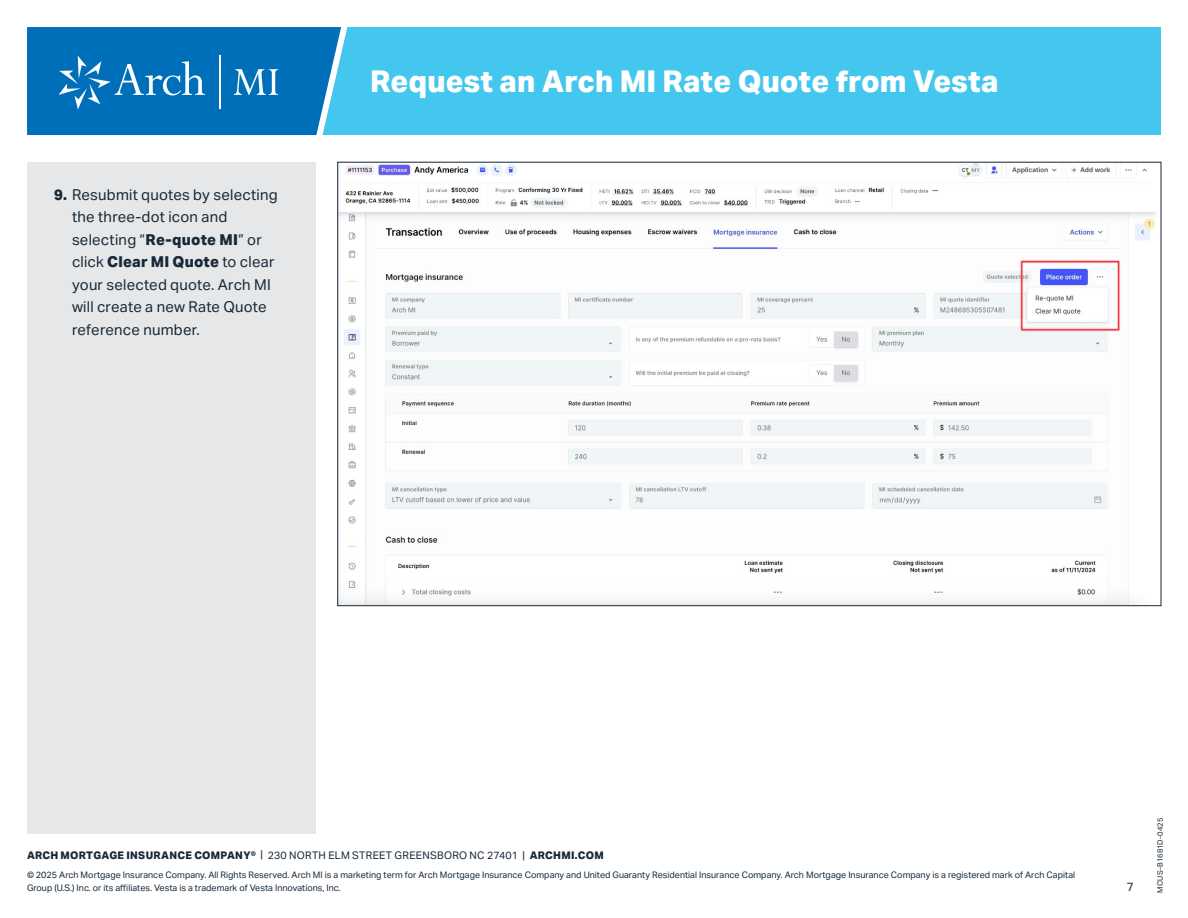
<style>
.page{position:relative;width:1188px;height:918px;background:#fff}
.page>*{position:absolute;margin:0;border:0;box-sizing:border-box;transform-origin:0 0}
.t1{font:800 30px "Aktiv Grotesk";color:#fff}
.t2{font:15px/22.5px "Aktiv Grotesk";letter-spacing:.01em;color:#172938}
.t3{font:12px "Aktiv Grotesk";color:#172938}
.t4{font:800 10.5px "Aktiv Grotesk";letter-spacing:.025em;color:#172938}
.t5{font:9px/12.8px "Aktiv Grotesk";color:#172938}
.t6{font:7.5px "Aktiv Grotesk";letter-spacing:.005em;color:#172938}
.s1{font-weight:800}
.s2{font-weight:400}
</style>
<div class="page">
<div style="left:288px;top:27px;width:873px;height:108px;background:#44c7ee"></div>
<svg style="left:27px;top:27px;width:321px;height:109px;background:#147cc0"></svg>
<div style="left:27px;top:162px;width:289px;height:672px;background:#e6e7e9"></div>
<img style="left:340px;top:164px;width:816px;height:440px">
<p class="t2" style="left:72px;top:183px;width:207px;text-indent:-18px"><span class="s1">9.</span> Resubmit quotes by selecting the three-dot icon and selecting “<span class="s1">Re-quote MI</span>” or click <span class="s1">Clear MI Quote</span> to clear your selected quote. Arch MI will create a new Rate Quote reference number.</p>
<h1 class="t1" style="left:370px;top:64px;width:630px">Request an Arch MI Rate Quote from Vesta</h1>
<p class="t4" style="left:27px;top:849px;width:578px">ARCH MORTGAGE INSURANCE COMPANY® <span class="s2">| 230 NORTH ELM STREET GREENSBORO NC 27401 |</span> ARCHMI.COM</p>
<p class="t5" style="left:27px;top:869px;width:1050px">© 2025 Arch Mortgage Insurance Company. All Rights Reserved. Arch MI is a marketing term for Arch Mortgage Insurance Company and United Guaranty Residential Insurance Company. Arch Mortgage Insurance Company is a registered mark of Arch Capital<br>Group (U.S.) Inc. or its affiliates. Vesta is a trademark of Vesta Innovations, Inc.</p>
<h3 class="t3" style="left:1127px;top:880px;width:9px">7</h3>
<p class="t6" style="left:1156px;top:893px;width:76px;rotate:-90deg">MCUS-B1681D-0425</p>
</div>
